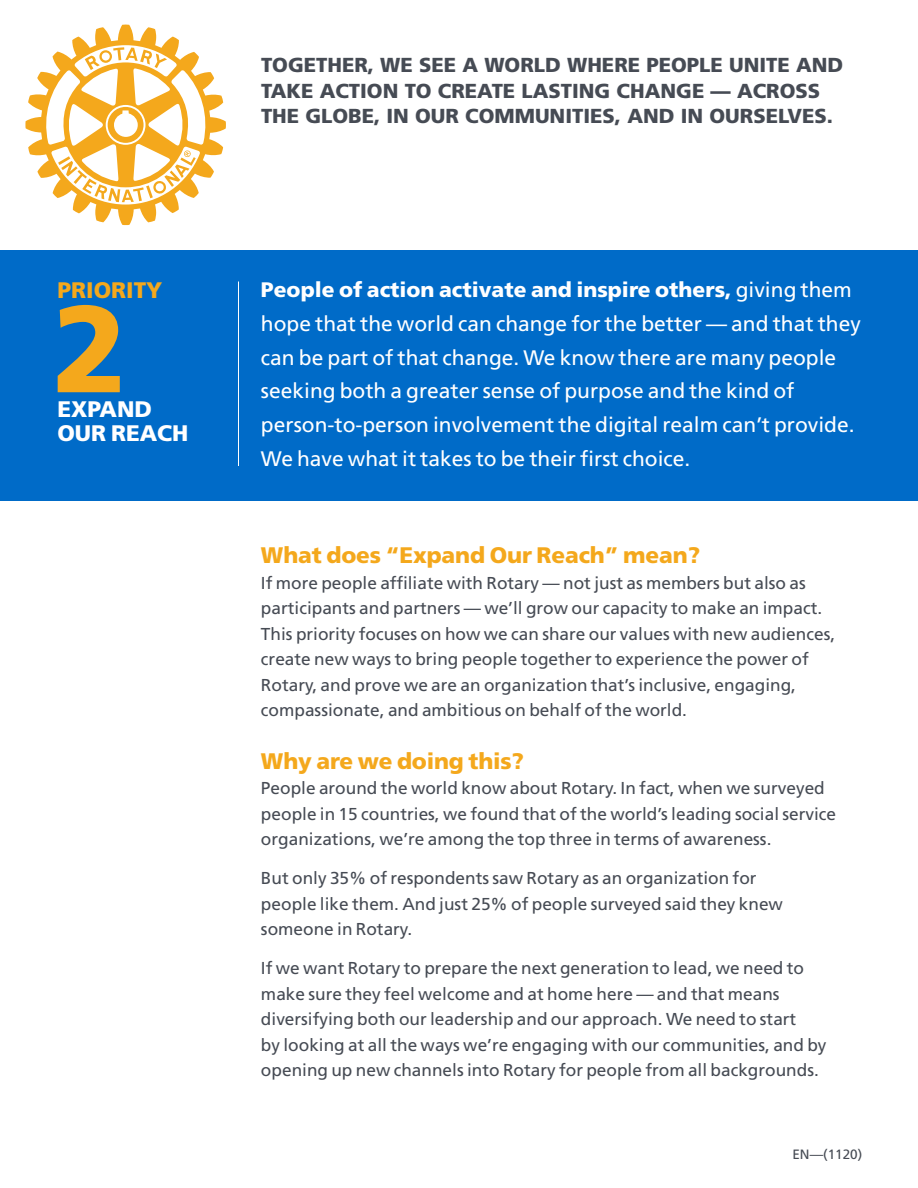
<style>
.page{position:relative;width:918px;height:1188px;background:#fff}
.page>*{position:absolute;margin:0;border:0;box-sizing:border-box;transform-origin:0 0}
.t1{font:900 123px "Frutiger LT Std";color:#f4a81c}
.subhead{font:900 22.5px "Frutiger LT Std";letter-spacing:-.005em;color:#f4a81c}
.t2{font:900 22.5px "Frutiger LT Std";color:#fff}
.t3{font:21px/33.8px "Frutiger LT Std";color:#fff}
.t4{font:900 20.25px/25.5px "Frutiger LT Std";color:#464b54}
.body{font:17.25px/25.5px "Frutiger LT Std";color:#464b54}
.body-2{font:13.5px "Frutiger LT Std";color:#464b54}
.s1{font-weight:900}
</style>
<div class="page">
<div style="left:0;top:250px;width:918px;height:250px;background:#006bc8"></div>
<hr style="left:238px;top:281px;width:1px;height:185px;background:#fff">
<svg style="left:25px;top:25px;width:201px;height:200px"></svg>
<p class="subhead" style="left:57px;top:277px;width:107px">PRIORITY</p>
<p class="t1" style="left:52px;top:275px;width:77px">2</p>
<p class="t2" style="left:57px;top:395px;width:96px">EXPAND</p>
<p class="t2" style="left:57px;top:419px;width:133px">OUR REACH</p>
<p class="t4" style="left:261px;top:52px;width:584px">TOGETHER, WE SEE A WORLD WHERE PEOPLE UNITE AND<br>TAKE ACTION TO CREATE LASTING CHANGE — ACROSS<br>THE GLOBE, IN OUR COMMUNITIES, AND IN OURSELVES.</p>
<p class="t3" style="left:261px;top:273px;width:601px"><span class="s1">People of action activate and inspire others,</span> giving them hope that the world can change for the better — and that they can be part of that change. We know there are many people seeking both a greater sense of purpose and the kind of person-to-person involvement the digital realm can’t provide.<br>We have what it takes to be their first choice.</p>
<p class="subhead" style="left:261px;top:542px;width:441px">What does “Expand Our Reach” mean?</p>
<p class="body" style="left:261px;top:570px;width:576px">If more people affiliate with Rotary — not just as members but also as participants and partners — we’ll grow our capacity to make an impact.<br>This priority focuses on how we can share our values with new audiences, create new ways to bring people together to experience the power of Rotary, and prove we are an organization that’s inclusive, engaging, compassionate, and ambitious on behalf of the world.</p>
<p class="subhead" style="left:261px;top:748px;width:265px">Why are we doing this?</p>
<p class="body" style="left:261px;top:776px;width:577px">People around the world know about Rotary. In fact, when we surveyed people in 15 countries, we found that of the world’s leading social service organizations, we’re among the top three in terms of awareness.</p>
<p class="body" style="left:261px;top:866px;width:524px">But only 35% of respondents saw Rotary as an organization for people like them. And just 25% of people surveyed said they knew someone in Rotary.</p>
<p class="body" style="left:261px;top:956px;width:567px">If we want Rotary to prepare the next generation to lead, we need to make sure they feel welcome and at home here — and that means diversifying both our leadership and our approach. We need to start<br>by looking at all the ways we’re engaging with our communities, and by opening up new channels into Rotary for people from all backgrounds.</p>
<p class="body-2" style="left:792px;top:1146px;width:71px">EN—(1120)</p>
</div>
